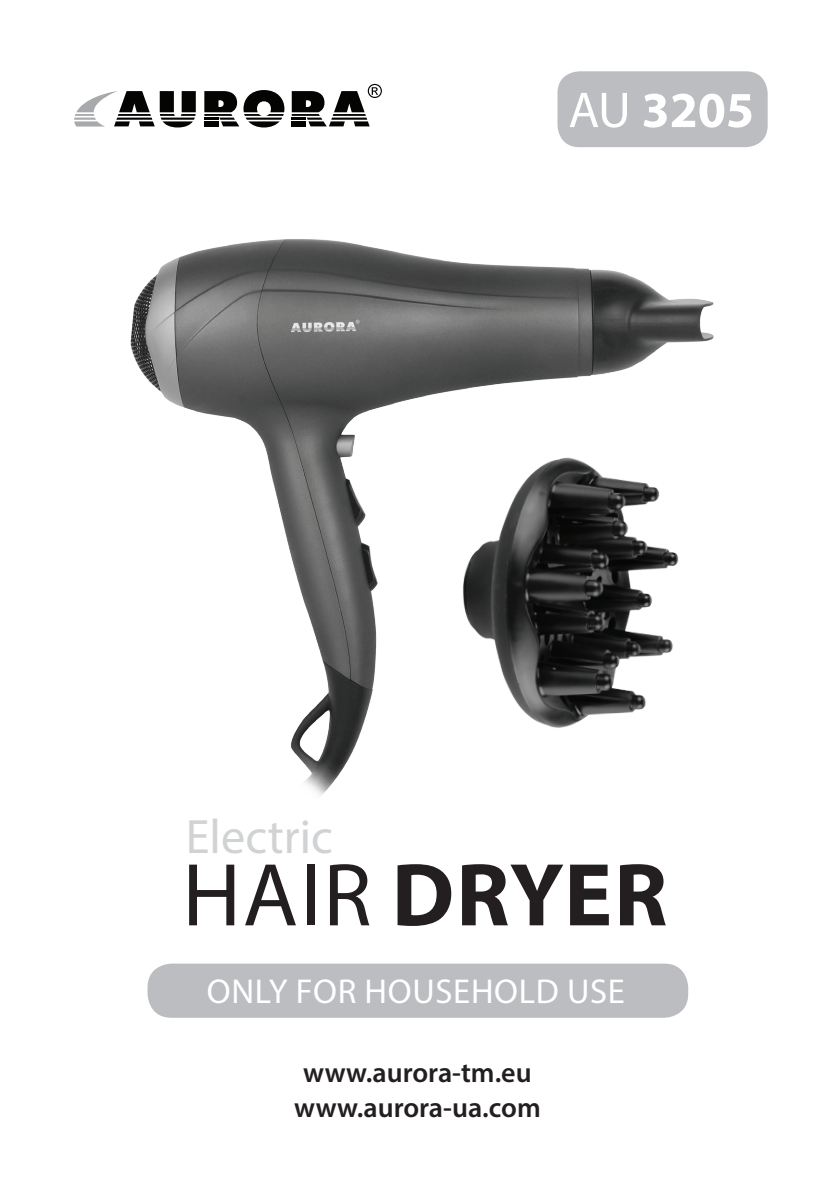
<style>
.page{position:relative;width:840px;height:1191px;background:#fff}
.page>*{position:absolute;margin:0;border:0;box-sizing:border-box;transform-origin:0 0}
.t1{font:700 90px "Myriad Pro";letter-spacing:.01em;color:#231f20}
.t2{font:700 50.6px "Myriad Pro";color:#fff}
.t3{font:48.4px "Myriad Pro";color:#d1d2d4}
.t4{font:34.6px "Myriad Pro";letter-spacing:.02em;color:#fff}
.t5{font:600 28px/35.4px "Myriad Pro";color:#231f20;text-align:center}
.s1{font-weight:400}
</style>
<div class="page">
<div style="left:557px;top:71px;width:210px;height:76px;background:#bcbdc0;border-radius:22px"></div>
<svg style="left:204px;top:90px;width:80px;height:37px"></svg>
<svg style="left:74px;top:91px;width:122px;height:36px"></svg>
<svg style="left:291px;top:84px;width:90px;height:42px"></svg>
<div style="left:147px;top:963px;width:540px;height:54px;background:#bcbdc0;border-radius:24px"></div>
<img style="left:130px;top:239px;width:584px;height:556px">
<img style="left:454px;top:449px;width:234px;height:286px">
<h2 class="t2" style="left:568px;top:77px;width:187px"><span class="s1">AU</span> 3205</h2>
<h3 class="t3" style="left:186px;top:807px;width:148px">ELECTRIC</h3>
<h1 class="t1" style="left:182px;top:836px;width:486px"><span class="s1">HAIR</span> DRYER</h1>
<p class="t4" style="left:207px;top:970px;width:419px">ONLY FOR HOUSEHOLD USE</p>
<p class="t5" style="left:294px;top:1054px;width:248px">www.aurora-tm.eu www.aurora-ua.com</p>
</div>
